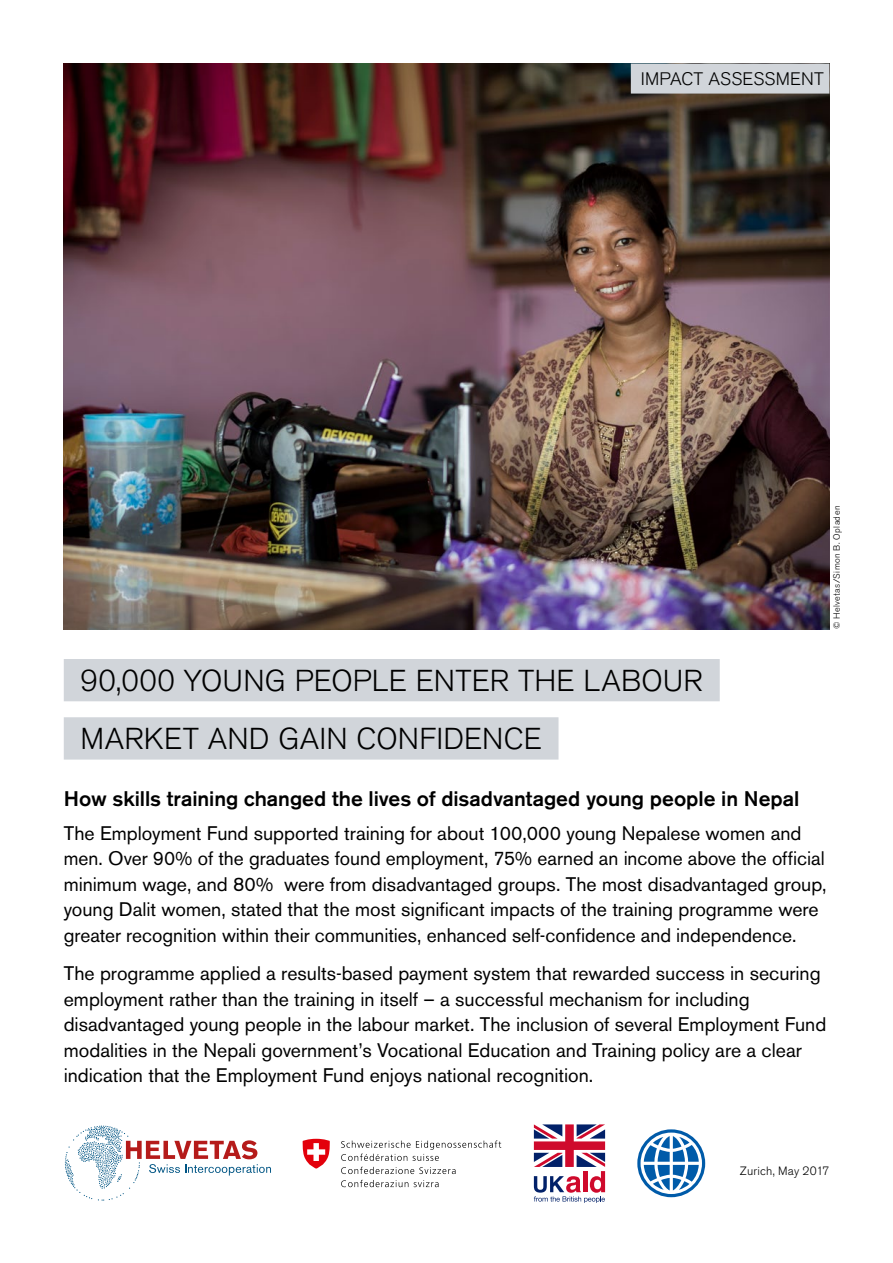
<style>
.page{position:relative;width:893px;height:1263px;background:#fff}
.page>*{position:absolute;margin:0;border:0;box-sizing:border-box;transform-origin:0 0}
.t1{font:300 30px/58.2px "Akzidenz Grotesk BE";letter-spacing:.005em;color:#000}
.t2{font:500 21px "Akzidenz Grotesk BE";color:#000}
.t3{font:19.5px/25.5px "Akzidenz Grotesk BE";color:#000}
.t4{font:300 18px "Akzidenz Grotesk BE";letter-spacing:.01em;color:#000}
.t5{font:300 12px "Akzidenz Grotesk BE";letter-spacing:.015em;color:#000}
.t6{font:300 9px "Akzidenz Grotesk BE";letter-spacing:.045em;color:#000}
</style>
<div class="page">
<svg style="left:65px;top:1125px;width:206px;height:76px"></svg>
<img style="left:64px;top:64px;width:765px;height:565px">
<div style="left:64px;top:659px;width:656px;height:42px;background:#d1d5da"></div>
<div style="left:64px;top:717px;width:494px;height:42px;background:#d1d5da"></div>
<div style="left:631px;top:64px;width:198px;height:30px;background:#d1d5da"></div>
<svg style="left:534px;top:1124px;width:71px;height:79px"></svg>
<svg style="left:637px;top:1129px;width:68px;height:68px"></svg>
<svg style="left:640px;top:1132px;width:62px;height:62px"></svg>
<svg style="left:341px;top:1140px;width:160px;height:21px"></svg>
<svg style="left:341px;top:1167px;width:115px;height:7px"></svg>
<svg style="left:341px;top:1180px;width:67px;height:7px"></svg>
<svg style="left:414px;top:1180px;width:25px;height:7px"></svg>
<svg style="left:303px;top:1139px;width:27px;height:29px"></svg>
<p class="t4" style="left:641px;top:69px;width:184px">IMPACT ASSESSMENT</p>
<h1 class="t1" style="left:81px;top:652px;width:624px">90,000 YOUNG PEOPLE ENTER THE LABOUR<br>MARKET AND GAIN CONFIDENCE</h1>
<p class="t6" style="left:831px;top:629px;width:125px;rotate:-90deg">© Helvetas/Simon B. Opladen</p>
<p class="t2" style="left:64px;top:785px;width:737px">How skills training changed the lives of disadvantaged young people in Nepal</p>
<p class="t3" style="left:64px;top:820px;width:764px">The Employment Fund supported training for about 100,000 young Nepalese women and men. Over 90% of the graduates found employment, 75% earned an income above the official minimum wage, and 80% were from disadvantaged groups. The most disadvantaged group, young Dalit women, stated that the most significant impacts of the training programme were greater recognition within their communities, enhanced self-confidence and independence.</p>
<p class="t3" style="left:64px;top:960px;width:764px">The programme applied a results-based payment system that rewarded success in securing employment rather than the training in itself – a successful mechanism for including disadvantaged young people in the labour market. The inclusion of several Employment Fund modalities in the Nepali government’s Vocational Education and Training policy are a clear indication that the Employment Fund enjoys national recognition.</p>
<p class="t5" style="left:740px;top:1164px;width:91px">Zurich, May 2017</p>
</div>
